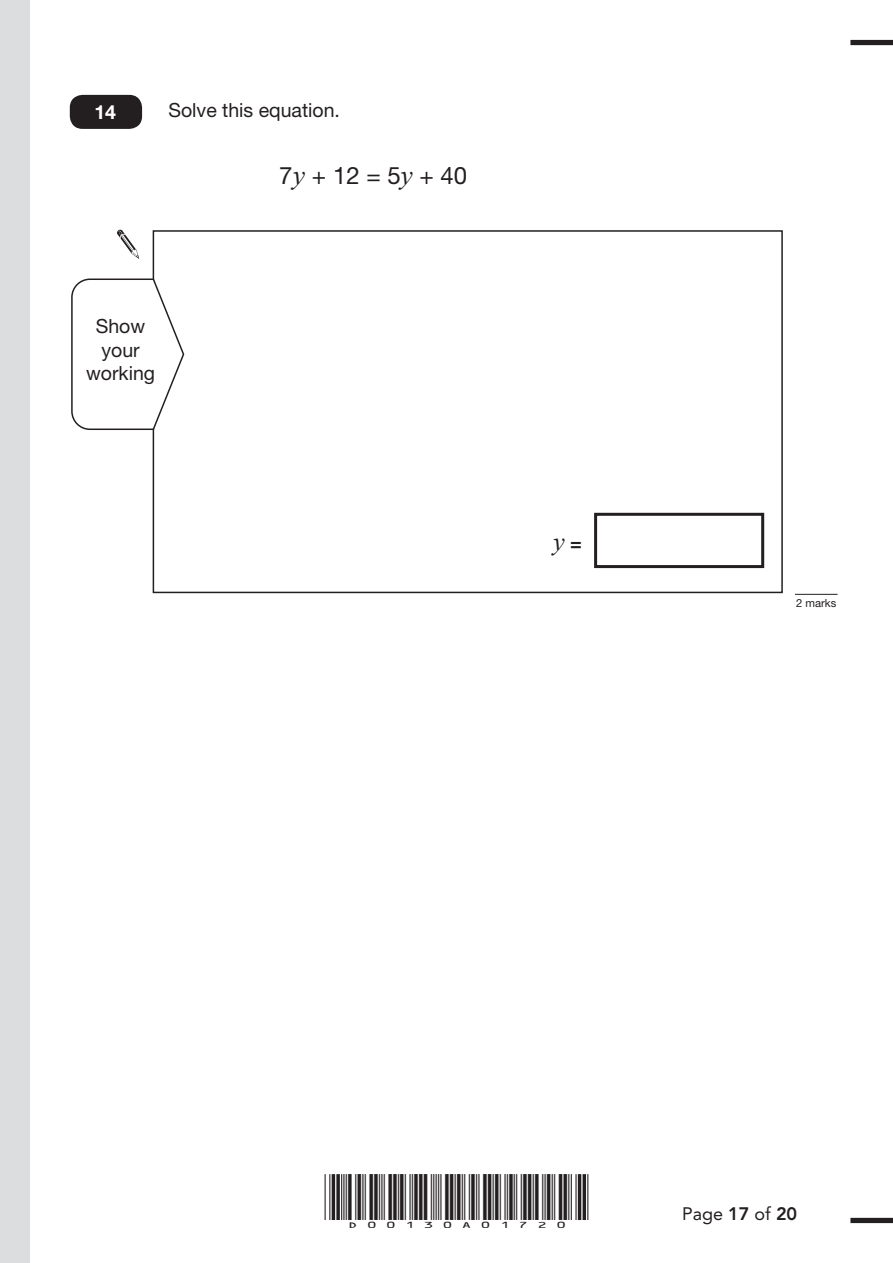
<style>
.page{position:relative;width:893px;height:1263px;background:#fff}
.page>*{position:absolute;margin:0;border:0;box-sizing:border-box;transform-origin:0 0}
.t1{font:italic 25.5px "Times New Roman";color:#231f20}
.t2{font:24px "Helvetica Neue LT Std";color:#231f20}
.t3{font:19.5px/23.4px "Helvetica Neue LT Std";color:#231f20;text-align:center}
.t4{font:700 19.5px "Helvetica Neue LT Std";color:#fff}
.t5{font:18px "Avenir LT Std";color:#231f20}
.t6{font:15px "ID Automation HC39 M";color:#231f20;scale:1.3 1}
.t7{font:11.25px "Helvetica Neue LT Std";color:#231f20}
.s1{font-family:"Times New Roman";font-style:italic;font-size:27px}
.s2{font-family:"Helvetica Neue LT Std";font-weight:700;font-style:normal;font-size:19.5px}
.s3{font-weight:800}
</style>
<div class="page">
<svg style="left:152px;top:230px;width:631px;height:364px"></svg>
<svg style="left:71px;top:277px;width:114px;height:154px"></svg>
<svg style="left:117px;top:229px;width:22px;height:30px"></svg>
<div style="left:594px;top:513px;width:170px;height:55px;border:3px solid #231f20"></div>
<div style="left:70px;top:95px;width:72px;height:34px;background:#231f20;border-radius:13px"></div>
<hr style="left:795px;top:594px;width:42px;height:1px;background:#231f20">
<div style="left:850px;top:1218px;width:43px;height:5px;background:#231f20"></div>
<div style="left:850px;top:40px;width:43px;height:5px;background:#231f20"></div>
<hr style="left:341px;top:1174px;width:1px;height:46px;background:#231f20">
<hr style="left:329px;top:1174px;width:1px;height:46px;background:#231f20">
<hr style="left:325px;top:1174px;width:1px;height:46px;background:#231f20">
<svg style="left:336px;top:1174px;width:4px;height:46px"></svg>
<hr style="left:332px;top:1174px;width:3px;height:46px;background:#231f20">
<hr style="left:587px;top:1174px;width:1px;height:46px;background:#231f20">
<hr style="left:575px;top:1174px;width:2px;height:46px;background:#231f20">
<hr style="left:571px;top:1174px;width:1px;height:46px;background:#231f20">
<hr style="left:583px;top:1174px;width:3px;height:46px;background:#231f20">
<hr style="left:578px;top:1174px;width:3px;height:46px;background:#231f20">
<div style="left:0;top:0;width:30px;height:1263px;background:#dcdddf"></div>
<p class="t4" style="left:94px;top:100px;width:23px">14</p>
<p class="t3" style="left:168px;top:98px;width:173px">Solve this equation.</p>
<p class="t2" style="left:279px;top:161px;width:190px">7<span class="s1">y</span> + 12 = 5<span class="s1">y</span> + 40</p>
<p class="t3" style="left:86px;top:314px;width:70px">Show your working</p>
<p class="t1" style="left:553px;top:523px;width:30px">y <span class="s2">=</span></p>
<p class="t7" style="left:796px;top:596px;width:42px">2 marks</p>
<p class="t6" style="left:343px;top:1206px;width:176px">D00130A01720</p>
<p class="t5" style="left:682px;top:1204px;width:117px">Page <span class="s3">17</span> of <span class="s3">20</span></p>
</div>
